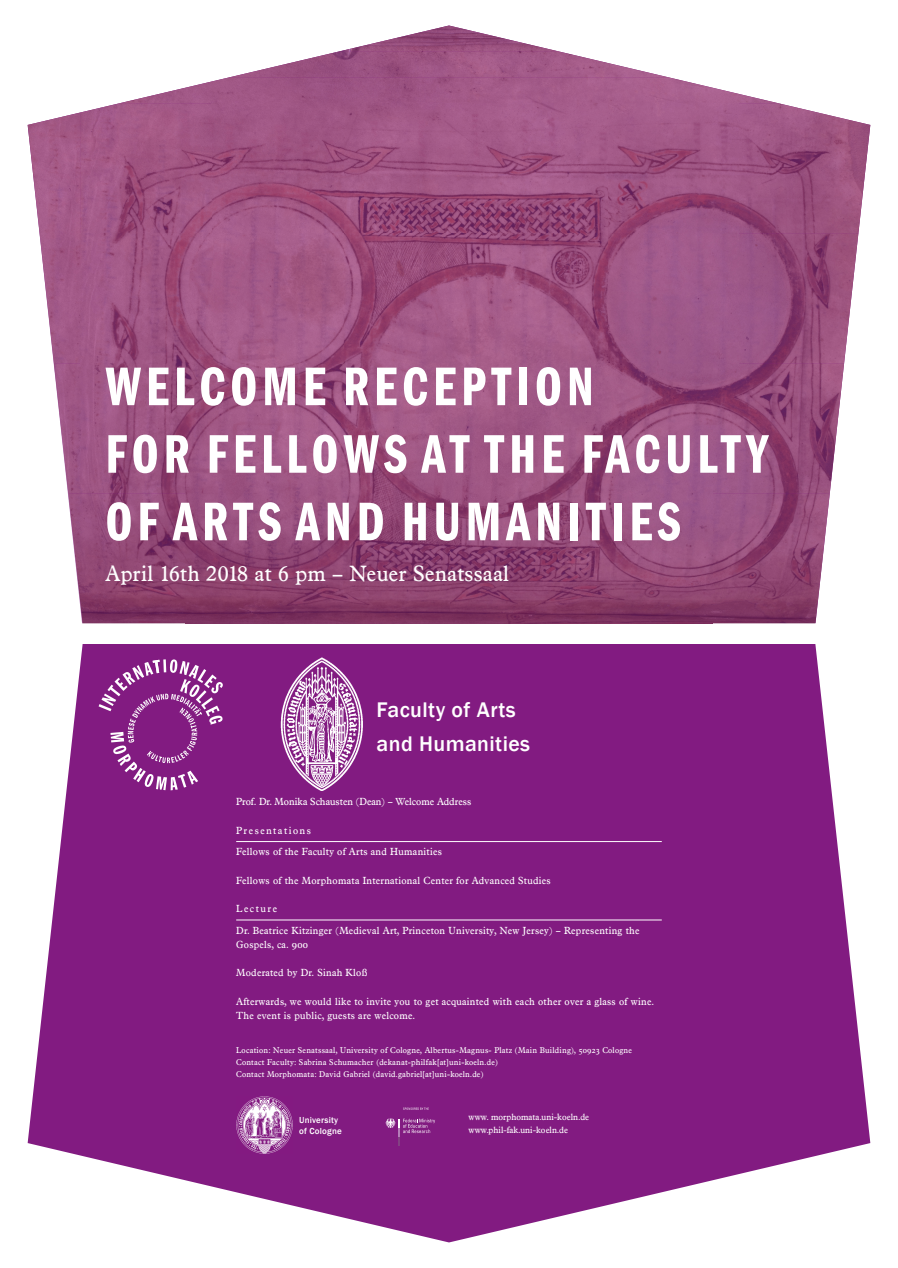
<style>
.page{position:relative;width:898px;height:1268px;background:#fff}
.page>*{position:absolute;margin:0;border:0;box-sizing:border-box;transform-origin:0 0}
.t1{font:56.25px/67.5px "ITC Franklin Gothic Std Dm Cp";letter-spacing:.09em;color:#fff}
.t2{font:21.75px "Plantin OSF3";letter-spacing:.015em;color:#fff}
.t3{font:500 21.75px/33.8px "Franklin Gothic";letter-spacing:.02em;color:#fff}
.t4{font:10.12px/14.2px "Plantin OSF";letter-spacing:.025em;color:#fff}
.t5{font:10.12px "Plantin OSF";color:#fff}
.t6{font:10.12px "Plantin OSF3";letter-spacing:.15em;color:#fff}
.t7{font:9px/13.5px "Plantin OSF";color:#fff}
.t8{font:500 9px/10.8px "Franklin Gothic";letter-spacing:.02em;color:#fff}
.t9{font:8.25px/12px "Plantin OSF3";letter-spacing:.03em;color:#fff}
.s1{font-family:"Plantin LF"}
</style>
<div class="page">
<svg style="left:28px;top:644px;width:842px;height:598px;fill:#821b81"></svg>
<svg style="left:99px;top:659px;width:124px;height:131px;background:#933a92"></svg>
<img style="left:80px;top:103px;width:790px;height:130px">
<img style="left:80px;top:233px;width:778px;height:130px">
<img style="left:54px;top:363px;width:789px;height:130px">
<img style="left:68px;top:493px;width:761px;height:130px">
<img style="left:121px;top:77px;width:656px;height:26px">
<img style="left:228px;top:51px;width:441px;height:27px">
<img style="left:341px;top:26px;width:216px;height:25px">
<img style="left:28px;top:112px;width:52px;height:251px">
<img style="left:280px;top:654px;width:84px;height:136px">
<div style="left:236px;top:1096px;width:63px;height:58px;background:#821b81"></div>
<img style="left:236px;top:1096px;width:57px;height:56px">
<svg style="left:385px;top:1118px;width:50px;height:27px"></svg>
<svg style="left:403px;top:1107px;width:26px;height:2px"></svg>
<div style="left:236px;top:797px;width:425px;height:293px;background:#821b81"></div>
<hr style="left:236px;top:841px;width:425px;height:1px;background:#fff">
<hr style="left:236px;top:919px;width:425px;height:1px;background:#fff">
<h1 class="t1" style="left:105px;top:353px;width:664px">WELCOME RECEPTION<br>FOR FELLOWS AT THE FACULTY<br>OF ARTS AND HUMANITIES</h1>
<h2 class="t2" style="left:105px;top:557px;width:405px">April <span class="s1">16</span>th <span class="s1">2018</span> at <span class="s1">6</span> pm – Neuer Senatssaal</h2>
<h2 class="t3" style="left:376px;top:693px;width:155px">Faculty of Arts and Humanities</h2>
<p class="t5" style="left:236px;top:795px;width:236px">Prof. Dr. Monika Schausten (Dean) – Welcome Address</p>
<p class="t6" style="left:236px;top:822px;width:76px">Presentations</p>
<p class="t4" style="left:236px;top:844px;width:207px">Fellows of the Faculty of Arts and Humanities</p>
<p class="t4" style="left:236px;top:873px;width:316px">Fellows of the Morphomata International Center for Advanced Studies</p>
<p class="t6" style="left:236px;top:901px;width:42px">Lecture</p>
<p class="t4" style="left:236px;top:922px;width:404px">Dr. Beatrice Kitzinger (Medieval Art, Princeton University, New Jersey) – Representing the<br>Gospels, ca. 900</p>
<p class="t4" style="left:236px;top:965px;width:133px">Moderated by Dr. Sinah Kloß</p>
<p class="t4" style="left:236px;top:994px;width:419px">Afterwards, we would like to invite you to get acquainted with each other over a glass of wine.<br>The event is public, guests are welcome.</p>
<p class="t9" style="left:236px;top:1043px;width:397px">Location: Neuer Senatssaal, University of Cologne, Albertus-Magnus- Platz (Main Building), 50923 Cologne<br>Contact Faculty: Sabrina Schumacher (dekanat-philfak[at]uni-koeln.de)<br>Contact Morphomata: David Gabriel (david.gabriel[at]uni-koeln.de)</p>
<p class="t8" style="left:299px;top:1114px;width:44px">University of Cologne</p>
<p class="t7" style="left:468px;top:1109px;width:122px">www. morphomata.uni-koeln.de www.phil-fak.uni-koeln.de</p>
</div>
